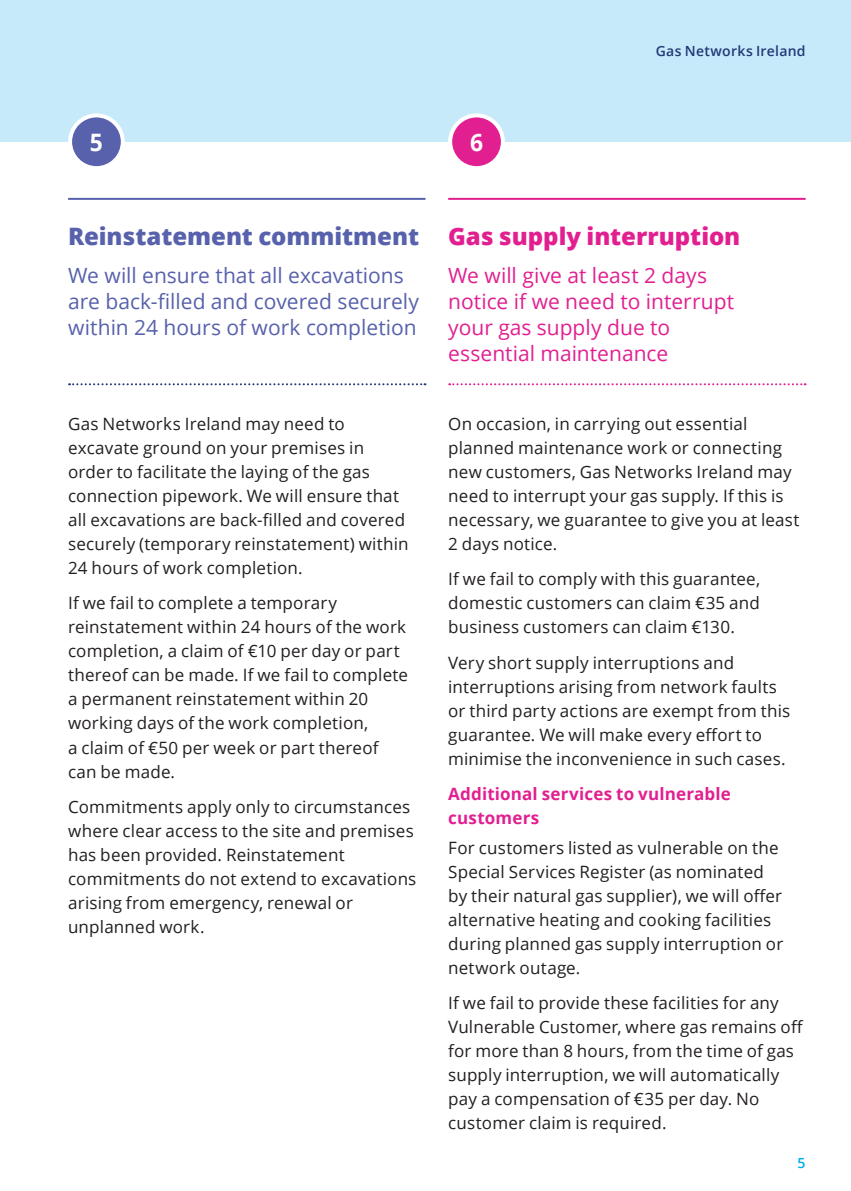
<style>
.page{position:relative;width:851px;height:1191px;background:#fff}
.page>*{position:absolute;margin:0;border:0;box-sizing:border-box;transform-origin:0 0}
.t1{font:800 24px "Open Sans";letter-spacing:-.005em;color:#5761ac}
.t2{font:800 24px "Open Sans";color:#e21f90}
.t3{font:700 24px "Open Sans";color:#fff;scale:.95 1}
.t4{font:21px/26px "Open Sans";color:#5761ac}
.t5{font:21px/26px "Open Sans";color:#e21f90}
.t6{font:17px/24px "Open Sans";letter-spacing:.01em;color:#231f20}
.t7{font:700 17px/24px "Open Sans";letter-spacing:.01em;color:#e21f90}
.t8{font:600 14px "Open Sans";letter-spacing:.02em;color:#233877}
.t9{font:600 14px "Open Sans";color:#00aeef}
</style>
<div class="page">
<hr style="left:68px;top:198px;width:357px;height:2px;background:#5761ac">
<svg style="left:69px;top:383px;width:356px;height:2px"></svg>
<hr style="left:448px;top:198px;width:357px;height:2px;background:#e21f90">
<svg style="left:449px;top:383px;width:356px;height:2px"></svg>
<div style="left:0;top:0;width:850px;height:142px;background:#c6eafa"></div>
<div style="left:70px;top:115px;width:53px;height:53px;background:#5761ac;border-radius:50%"></div>
<div style="left:68px;top:113px;width:57px;height:57px;border:4px solid #fff;border-radius:50%"></div>
<div style="left:450px;top:115px;width:53px;height:53px;background:#e21f90;border-radius:50%"></div>
<div style="left:448px;top:113px;width:57px;height:57px;border:4px solid #fff;border-radius:50%"></div>
<p class="t8" style="left:655px;top:41px;width:151px">Gas Networks Ireland</p>
<h1 class="t3" style="left:90px;top:125px;width:15px">5</h1>
<h1 class="t3" style="left:470px;top:125px;width:15px">6</h1>
<h1 class="t1" style="left:68px;top:218px;width:352px">Reinstatement commitment</h1>
<p class="t4" style="left:68px;top:261px;width:352px">We will ensure that all excavations are back-filled and covered securely within 24 hours of work completion</p>
<p class="t6" style="left:68px;top:411px;width:342px">Gas Networks Ireland may need to excavate ground on your premises in order to facilitate the laying of the gas connection pipework. We will ensure that all excavations are back-filled and covered securely (temporary reinstatement) within 24 hours of work completion.</p>
<p class="t6" style="left:68px;top:591px;width:341px">If we fail to complete a temporary reinstatement within 24 hours of the work completion, a claim of €10 per day or part thereof can be made. If we fail to complete a permanent reinstatement within 20 working days of the work completion,<br>a claim of €50 per week or part thereof can be made.</p>
<p class="t6" style="left:68px;top:794px;width:350px">Commitments apply only to circumstances where clear access to the site and premises has been provided. Reinstatement commitments do not extend to excavations arising from emergency, renewal or unplanned work.</p>
<h1 class="t2" style="left:448px;top:218px;width:293px">Gas supply interruption</h1>
<p class="t5" style="left:448px;top:261px;width:287px">We will give at least 2 days notice if we need to interrupt your gas supply due to essential maintenance</p>
<p class="t6" style="left:448px;top:411px;width:353px">On occasion, in carrying out essential planned maintenance work or connecting new customers, Gas Networks Ireland may need to interrupt your gas supply. If this is necessary, we guarantee to give you at least 2 days notice.</p>
<p class="t6" style="left:448px;top:567px;width:313px;text-align:justify">If we fail to comply with this guarantee, domestic customers can claim €35 and business customers can claim €130.</p>
<p class="t6" style="left:448px;top:650px;width:343px">Very short supply interruptions and interruptions arising from network faults or third party actions are exempt from this guarantee. We will make every effort to minimise the inconvenience in such cases.</p>
<p class="t7" style="left:448px;top:781px;width:284px">Additional services to vulnerable customers</p>
<p class="t6" style="left:448px;top:835px;width:336px">For customers listed as vulnerable on the Special Services Register (as nominated by their natural gas supplier), we will offer alternative heating and cooking facilities during planned gas supply interruption or network outage.</p>
<p class="t6" style="left:448px;top:990px;width:356px">If we fail to provide these facilities for any Vulnerable Customer, where gas remains off for more than 8 hours, from the time of gas supply interruption, we will automatically pay a compensation of €35 per day. No customer claim is required.</p>
<p class="t9" style="left:797px;top:1153px;width:9px">5</p>
</div>
